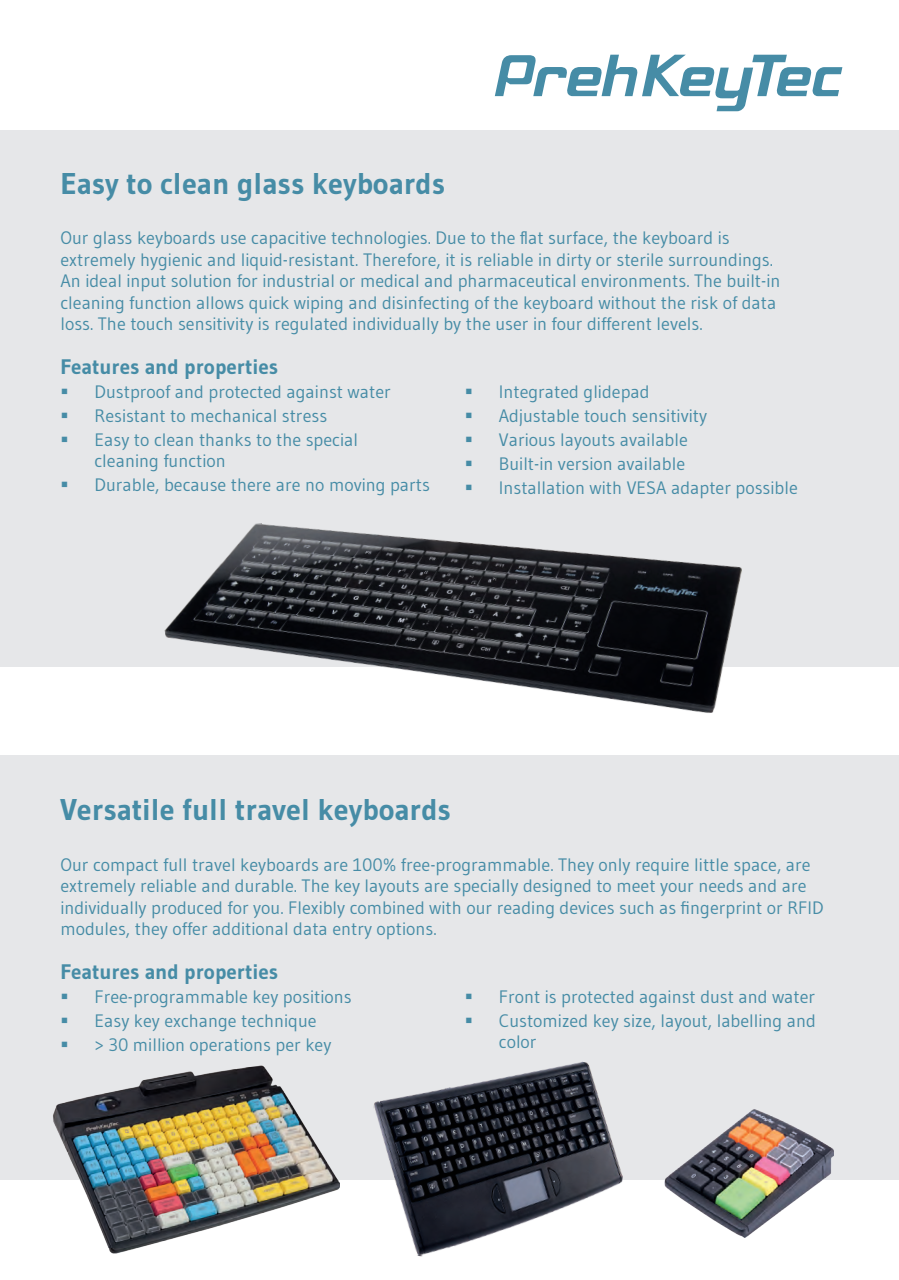
<style>
.page{position:relative;width:899px;height:1280px;background:#fff}
.page>*{position:absolute;margin:0;border:0;box-sizing:border-box;transform-origin:0 0}
.t1{font:700 30px "Gudea";color:#468ca6}
.t2{font:700 21px "Gudea";color:#468ca6}
.t3{font:18px/24px "Gudea";color:#468ca6}
</style>
<div class="page">
<div style="left:0;top:130px;width:898px;height:537px;background:#e6e7e9"></div>
<div style="left:0;top:756px;width:898px;height:424px;background:#e6e7e9"></div>
<svg style="left:494px;top:55px;width:347px;height:56px"></svg>
<img style="left:156px;top:523px;width:597px;height:233px">
<img style="left:664px;top:1109px;width:168px;height:128px">
<img style="left:53px;top:1065px;width:286px;height:189px">
<img style="left:373px;top:1061px;width:250px;height:196px">
<h1 class="t1" style="left:60px;top:164px;width:386px">Easy to clean glass keyboards</h1>
<p class="t3" style="left:60px;top:227px;width:721px;line-height:21.6px">Our glass keyboards use capacitive technologies. Due to the flat surface, the keyboard is extremely hygienic and liquid-resistant. Therefore, it is reliable in dirty or sterile surroundings.<br>An ideal input solution for industrial or medical and pharmaceutical environments. The built-in cleaning function allows quick wiping and disinfecting of the keyboard without the risk of data loss. The touch sensitivity is regulated individually by the user in four different levels.</p>
<p class="t2" style="left:60px;top:353px;width:219px">Features and properties</p>
<p class="t3" style="left:94px;top:379px;width:298px">Dustproof and protected against water<br>Resistant to mechanical stress<br>Easy to clean thanks to the special</p>
<p class="t3" style="left:94px;top:448px;width:337px">cleaning function<br>Durable, because there are no moving parts</p>
<p class="t3" style="left:498px;top:379px;width:300px">Integrated glidepad<br>Adjustable touch sensitivity<br>Various layouts available<br>Built-in version available<br>Installation with VESA adapter possible</p>
<h1 class="t1" style="left:60px;top:791px;width:392px">Versatile full travel keyboards</h1>
<p class="t3" style="left:60px;top:853px;width:764px;line-height:21.6px">Our compact full travel keyboards are 100% free-programmable. They only require little space, are extremely reliable and durable. The key layouts are specially designed to meet your needs and are individually produced for you. Flexibly combined with our reading devices such as fingerprint or RFID modules, they offer additional data entry options.</p>
<p class="t2" style="left:60px;top:958px;width:219px">Features and properties</p>
<p class="t3" style="left:94px;top:984px;width:258px">Free-programmable key positions<br>Easy key exchange technique<br>&gt; 30 million operations per key</p>
<p class="t3" style="left:498px;top:984px;width:318px">Front is protected against dust and water<br>Customized key size, layout, labelling and</p>
<p class="t3" style="left:498px;top:1029px;width:39px">color</p>
</div>
